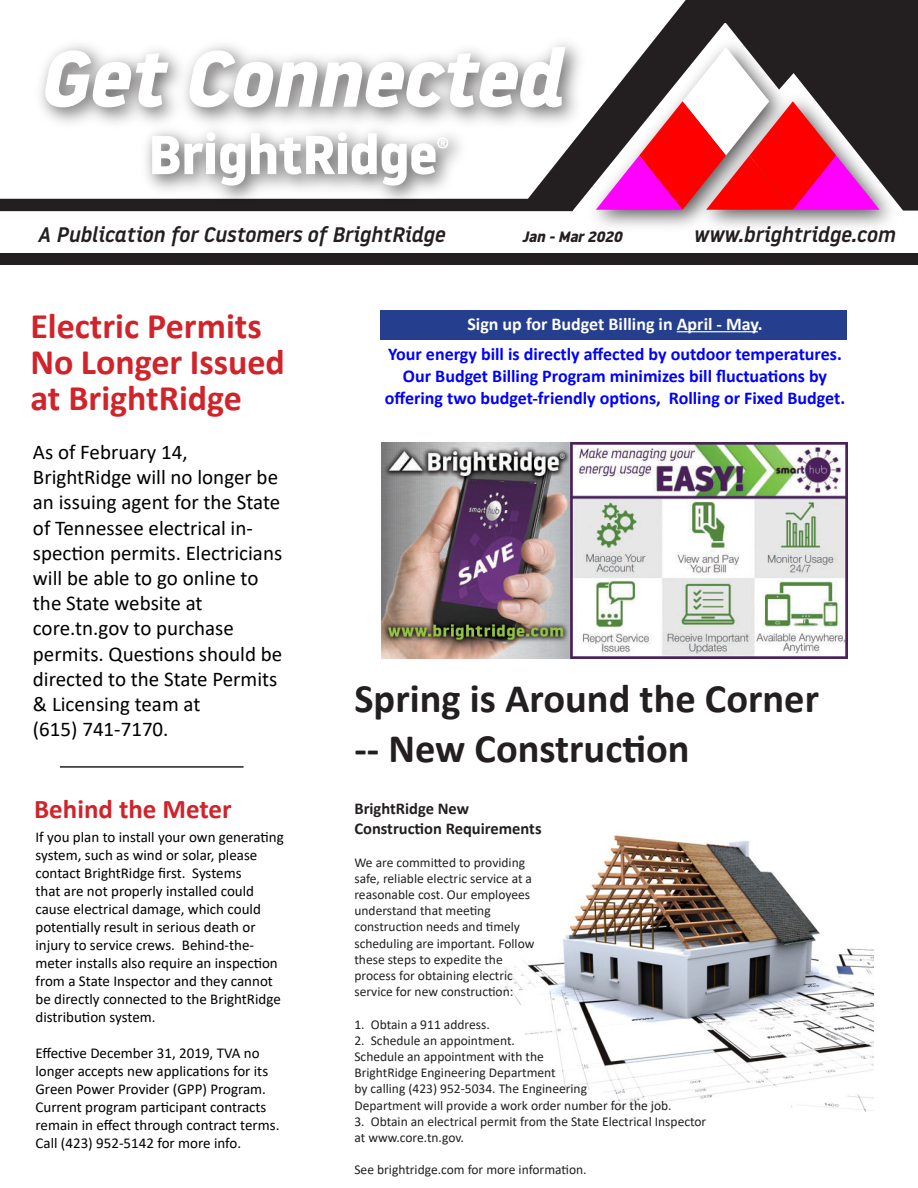
<style>
.page{position:relative;width:918px;height:1188px;background:#fff}
.page>*{position:absolute;margin:0;border:0;box-sizing:border-box;transform-origin:0 0}
.t1{font:italic 700 79.5px "Noway";color:#fff}
.t2{font:700 40.5px/50.4px "Calibri";color:#231f20}
.t3{font:700 36px/36px "Calibri";color:#d1232a}
.t4{font:700 27px "Calibri";color:#d1232a}
.t5{font:21px/25.2px "Calibri";color:#000}
.t6{font:italic 500 21px "Noway";color:#231f20}
.t7{font:700 18px/21.6px "Calibri";color:#00f;text-align:center}
.t8{font:700 18px "Calibri";color:#fff}
.t9{font:700 16.5px/19.8px "Calibri";color:#231f20}
.t10{font:15px/18px "Calibri";color:#000}
.t11{font:italic 700 15px "Noway";color:#231f20}
.t12{font:13.5px/16.2px "Calibri";color:#231f20}
</style>
<div class="page">
<svg style="left:668px;top:0;width:250px;height:211px"></svg>
<img style="left:21px;top:22px;width:651px;height:208px">
<img style="left:136px;top:116px;width:339px;height:96px">
<svg style="left:152px;top:136px;width:51px;height:38px"></svg>
<div style="left:207px;top:144px;width:8px;height:30px;background:#fff"></div>
<svg style="left:220px;top:143px;width:25px;height:43px"></svg>
<svg style="left:251px;top:133px;width:84px;height:42px"></svg>
<div style="left:338px;top:144px;width:9px;height:30px;background:#fff"></div>
<svg style="left:352px;top:133px;width:96px;height:53px"></svg>
<div style="left:338px;top:132px;width:9px;height:9px;background:#fff;border-radius:50%"></div>
<div style="left:206px;top:132px;width:9px;height:9px;background:#fff;border-radius:50%"></div>
<div style="left:0;top:253px;width:918px;height:12px;background:#231f20"></div>
<div style="left:714px;top:0;width:204px;height:23px;background:#231f20"></div>
<hr style="left:60px;top:766px;width:184px;height:2px;background:#231f20">
<img style="left:499px;top:835px;width:375px;height:276px">
<img style="left:382px;top:442px;width:466px;height:216px">
<div style="left:381px;top:310px;width:466px;height:29px;background:#253f8e"></div>
<hr style="left:677px;top:331px;width:81px;height:1px;background:#fff">
<h1 class="t1" style="left:39px;top:33px;width:525px">Get Connected</h1>
<h3 class="t6" style="left:38px;top:226px;width:409px">A Publication for Customers of BrightRidge</h3>
<h3 class="t6" style="left:693px;top:226px;width:203px">www.brightridge.com</h3>
<p class="t11" style="left:522px;top:230px;width:104px">Jan -Mar 2020</p>
<h3 class="t3" style="left:30px;top:311px;width:256px">Electric Permits<br>No Longer Issued at BrightRidge</h3>
<p class="t5" style="left:33px;top:441px;width:251px">As of February 14,<br>BrightRidge will no longer be an issuing agent for the State of Tennessee electrical in&shy;spection permits. Electricians will be able to go online to the State website at core.tn.gov to purchase permits. Questions should be directed to the State Permits &amp; Licensing team at<br>(615) 741-7170.</p>
<h3 class="t4" style="left:34px;top:799px;width:199px">Behind the Meter</h3>
<p class="t10" style="left:36px;top:828px;width:250px">If you plan to install your own generating system, such as wind or solar, please contact BrightRidge first. Systems<br>that are not properly installed could cause electrical damage, which could potentially result in serious death or injury to service crews. Behind-the&shy;meter installs also require an inspection from a State Inspector and they cannot be directly connected to the BrightRidge distribution system.</p>
<p class="t10" style="left:36px;top:1044px;width:245px">Effective December 31, 2019, TVA no longer accepts new applications for its Green Power Provider (GPP) Program.<br>Current program participant contracts remain in effect through contract terms.<br>Call (423) 952-5142 for more info.</p>
<p class="t8" style="left:467px;top:311px;width:297px">Sign up for Budget Billing in April - May.</p>
<p class="t7" style="left:385px;top:343px;width:462px">Your energy bill is directly affected by outdoor temperatures.<br>Our Budget Billing Program minimizes bill fluctuations by offering two budget-friendly options, Rolling or Fixed Budget.</p>
<h2 class="t2" style="left:354px;top:676px;width:466px">Spring is Around the Corner -- New Construction</h2>
<p class="t9" style="left:354px;top:800px;width:189px">BrightRidge New<br>Construction Requirements</p>
<p class="t12" style="left:354px;top:854px;width:181px">We are committed to providing safe, reliable electric service at a reasonable cost. Our employees understand that meeting construction needs and timely scheduling are important. Follow these steps to expedite the process for obtaining electric service for new construction:</p>
<p class="t12" style="left:354px;top:1016px;width:137px">1. Obtain a 911 address.</p>
<p class="t12" style="left:354px;top:1032px;width:319px">2. Schedule an appointment.<br>Schedule an appointment with the<br>BrightRidge Engineering Department<br>by calling (423) 952-5034. The Engineering<br>Department will provide a work order number for the job.</p>
<p class="t12" style="left:354px;top:1113px;width:353px">3. Obtain an electrical permit from the State Electrical Inspector at www.core.tn.gov.</p>
<p class="t12" style="left:354px;top:1162px;width:234px">See brightridge.com for more information.</p>
</div>
